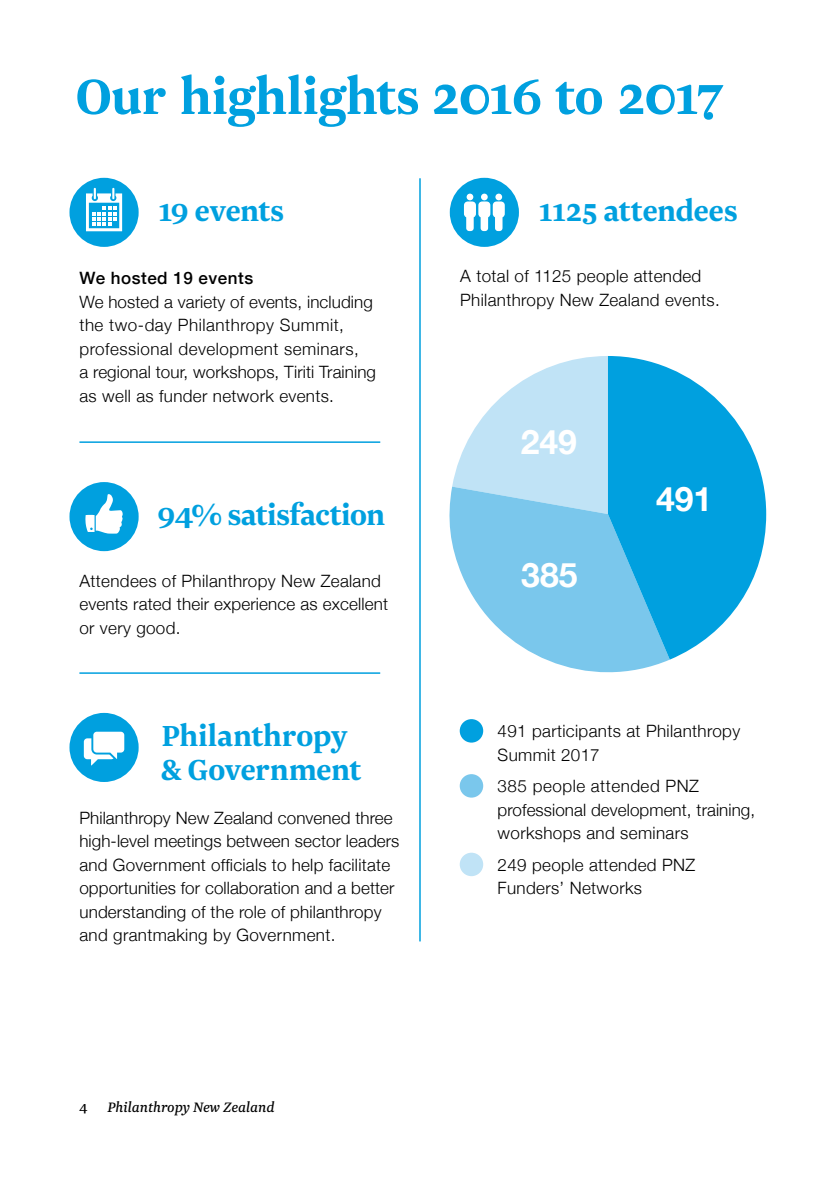
<style>
.page{position:relative;width:840px;height:1191px;background:#fff}
.page>*{position:absolute;margin:0;border:0;box-sizing:border-box;transform-origin:0 0}
.t1{font:700 58px "Newzald";letter-spacing:-.02em;color:#00a0df}
.t2{font:700 34px/34px "Newzald";letter-spacing:-.02em;color:#00a0df}
.t3{font:700 33.6px "Helvetica Neue";color:#fff}
.t4{font:300 17px/23.4px "Helvetica Neue";letter-spacing:.015em;color:#000}
.t5{font:500 17px "Helvetica Neue";letter-spacing:.03em;color:#000}
.t6{font:italic 16px "Newzald";color:#000}
.t7{font:16px "Newzald";color:#000}
</style>
<div class="page">
<svg style="left:452px;top:356px;width:155px;height:130px"></svg>
<svg style="left:449px;top:486px;width:220px;height:187px;fill:#7ac7ec"></svg>
<svg style="left:607px;top:356px;width:158px;height:303px;fill:#00a0df"></svg>
<div style="left:449px;top:178px;width:69px;height:69px;background:#00a0df;border-radius:50%"></div>
<svg style="left:463px;top:194px;width:41px;height:37px"></svg>
<hr style="left:419px;top:178px;width:1px;height:763px;background:#00a0df">
<hr style="left:79px;top:441px;width:301px;height:2px;background:#00a0df">
<div style="left:69px;top:178px;width:69px;height:69px;background:#00a0df;border-radius:50%"></div>
<svg style="left:86px;top:188px;width:36px;height:43px"></svg>
<hr style="left:79px;top:672px;width:301px;height:2px;background:#00a0df">
<div style="left:69px;top:482px;width:69px;height:69px;background:#00a0df;border-radius:50%"></div>
<svg style="left:85px;top:494px;width:38px;height:39px"></svg>
<div style="left:69px;top:713px;width:69px;height:69px;background:#00a0df;border-radius:50%"></div>
<svg style="left:83px;top:731px;width:42px;height:35px"></svg>
<div style="left:459px;top:719px;width:24px;height:23px;background:#00a0df;border-radius:50%"></div>
<div style="left:459px;top:774px;width:24px;height:23px;background:#7ac7ec;border-radius:50%"></div>
<div style="left:459px;top:852px;width:24px;height:24px;background:#c0e3f6;border-radius:50%"></div>
<h1 class="t1" style="left:75px;top:59px;width:649px">Our highlights 2016 to 2017</h1>
<h2 class="t2" style="left:159px;top:193px;width:127px">19 events</h2>
<h2 class="t2" style="left:538px;top:193px;width:200px">1125 attendees</h2>
<p class="t5" style="left:79px;top:264px;width:175px">We hosted 19 events</p>
<p class="t4" style="left:79px;top:289px;width:298px">We hosted a variety of events, including the two-day Philanthropy Summit, professional development seminars,<br>a regional tour, workshops, Tiriti Training as well as funder network events.</p>
<h2 class="t2" style="left:157px;top:496px;width:229px">94% satisfaction</h2>
<p class="t4" style="left:79px;top:568px;width:310px">Attendees of Philanthropy New Zealand events rated their experience as excellent or very good.</p>
<h2 class="t2" style="left:161px;top:717px;width:201px">Philanthropy &amp; Government</h2>
<p class="t4" style="left:79px;top:805px;width:321px">Philanthropy New Zealand convened three high-level meetings between sector leaders and Government officials to help facilitate opportunities for collaboration and a better understanding of the role of philanthropy and grantmaking by Government.</p>
<p class="t4" style="left:460px;top:263px;width:261px">A total of 1125 people attended<br>Philanthropy New Zealand events.</p>
<h3 class="t3" style="left:520px;top:412px;width:58px">249</h3>
<h3 class="t3" style="left:521px;top:545px;width:58px">385</h3>
<h3 class="t3" style="left:655px;top:469px;width:58px">491</h3>
<p class="t4" style="left:497px;top:718px;width:244px">491 participants at Philanthropy<br>Summit 2017</p>
<p class="t4" style="left:497px;top:773px;width:259px">385 people attended PNZ professional development, training, workshops and seminars</p>
<p class="t4" style="left:497px;top:852px;width:199px">249 people attended PNZ<br>Funders’ Networks</p>
<p class="t7" style="left:79px;top:1097px;width:9px">4</p>
<p class="t6" style="left:107px;top:1097px;width:169px">Philanthropy New Zealand</p>
</div>
